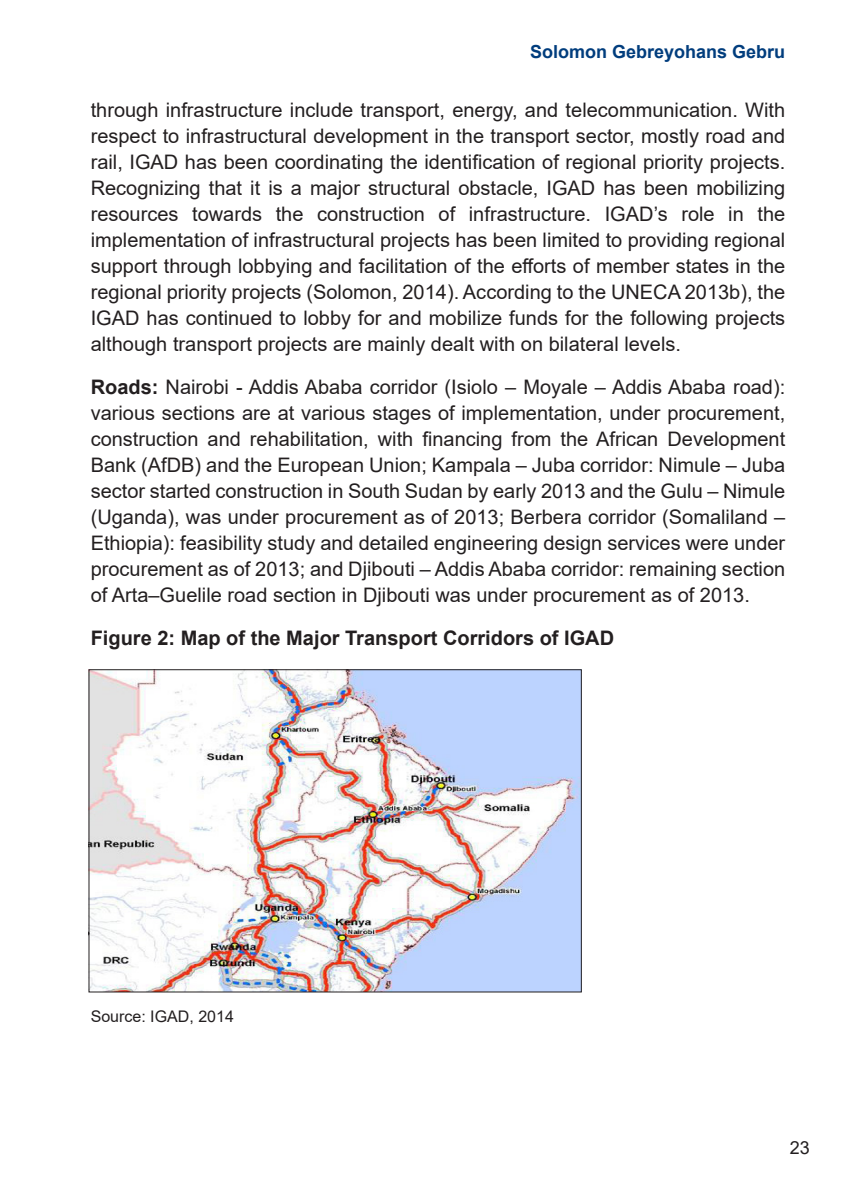
<style>
.page{position:relative;width:842px;height:1191px;background:#fff}
.page>*{position:absolute;margin:0;border:0;box-sizing:border-box;transform-origin:0 0}
.WAI-ZEI_Paper_Text{font:20px/26px "Arial";color:#231f20;text-align:justify}
.WAI-ZEI_Paper_Text-2{font:700 20px "Arial";color:#231f20}
.t1{font:700 18px "Arial";color:#013d7d}
.t2{font:18px "Arial";color:#231f20}
.WAI-ZEI_Paper_Bildun{font:16px "Arial";color:#231f20}
.s1{font-weight:700}
</style>
<div class="page">
<img style="left:90px;top:671px;width:490px;height:319px">
<div style="left:88px;top:669px;width:494px;height:323px;border:1px solid #231f20"></div>
<p class="t1" style="left:530px;top:39px;width:257px">Solomon Gebreyohans Gebru</p>
<p class="WAI-ZEI_Paper_Text" style="left:91px;top:96px;width:696px">through infrastructure include transport, energy, and telecommunication. With respect to infrastructural development in the transport sector, mostly road and rail, IGAD has been coordinating the identification of regional priority projects.<br>Recognizing that it is a major structural obstacle, IGAD has been mobilizing resources towards the construction of infrastructure. IGAD’s role in the implementation of infrastructural projects has been limited to providing regional support through lobbying and facilitation of the efforts of member states in the regional priority projects (Solomon, 2014). According to the UNECA 2013b), the IGAD has continued to lobby for and mobilize funds for the following projects although transport projects are mainly dealt with on bilateral levels.</p>
<p class="WAI-ZEI_Paper_Text" style="left:91px;top:373px;width:696px"><span class="s1">Roads:</span> Nairobi - Addis Ababa corridor (Isiolo – Moyale – Addis Ababa road): various sections are at various stages of implementation, under procurement, construction and rehabilitation, with financing from the African Development Bank (AfDB) and the European Union; Kampala – Juba corridor: Nimule – Juba sector started construction in South Sudan by early 2013 and the Gulu – Nimule (Uganda), was under procurement as of 2013; Berbera corridor (Somaliland – Ethiopia): feasibility study and detailed engineering design services were under procurement as of 2013; and Djibouti – Addis Ababa corridor: remaining section of Arta–Guelile road section in Djibouti was under procurement as of 2013.</p>
<p class="WAI-ZEI_Paper_Text-2" style="left:91px;top:624px;width:525px">Figure 2: Map of the Major Transport Corridors of IGAD</p>
<p class="WAI-ZEI_Paper_Bildun" style="left:91px;top:1005px;width:145px">Source: IGAD, 2014</p>
<p class="t2" style="left:790px;top:1135px;width:22px">23</p>
</div>
